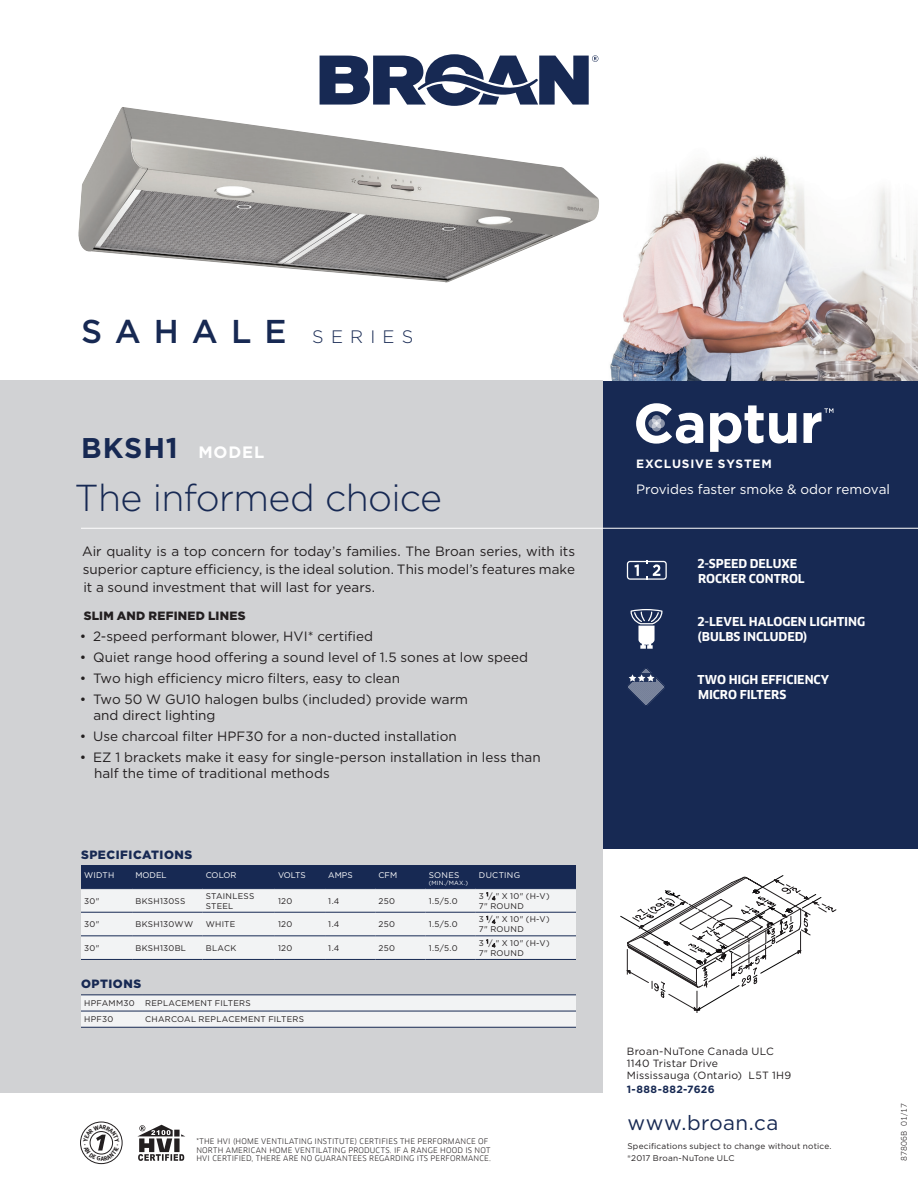
<style>
.page{position:relative;width:918px;height:1188px;background:#fff}
.page>*{position:absolute;margin:0;border:0;box-sizing:border-box;transform-origin:0 0}
.t1{font:300 37.5px "Gotham";letter-spacing:-.02em;color:#172953}
.t2{font:500 33px "Gotham";letter-spacing:.395em;color:#172953}
.t3{font:700 28.5px "Gotham";letter-spacing:.03em;color:#172953}
.t4{font:20.55px "Gotham";letter-spacing:.02em;color:#172953}
.t5{font:13.5px/18px "Gotham";color:#231f20}
.t6{font:13.5px "Gotham";color:#fff}
.t7{font:700 12px/15px "Clan";letter-spacing:-.005em;color:#fff}
.t8{font:900 12px "Gotham";letter-spacing:.045em;color:#172953}
.t9{font:900 12px "Gotham";letter-spacing:.02em;color:#231f20}
.t10{font:700 12px "Gotham";letter-spacing:.065em;color:#fff}
.t11{font:10.5px/12px "Gotham";letter-spacing:.02em;color:#231f20}
.t12{font:700 10.5px "Gotham";letter-spacing:.03em;color:#172953}
.t13{font:8.25px/9.9px "Gotham";letter-spacing:.03em;color:#231f20}
.t14{font:8.25px "Gotham";color:#fff}
.t15{font:8.25px "Gotham";letter-spacing:.035em;color:#fff}
.t16{font:7.5px/8.2px "Clan";letter-spacing:.025em;color:#231f20}
.t17{font:6px "Gotham";letter-spacing:.035em;color:#fff}
.s1{font-weight:300;font-size:18px}
.s2{font-size:16.5px;color:#fff}
</style>
<div class="page">
<svg style="left:320px;top:54px;width:278px;height:52px"></svg>
<div style="left:0;top:380px;width:603px;height:713px;background:#d1d2d4"></div>
<div style="left:603px;top:380px;width:315px;height:469px;background:#172953"></div>
<hr style="left:81px;top:528px;width:837px;height:1px;background:#fff">
<svg style="left:636px;top:403px;width:67px;height:41px"></svg>
<svg style="left:710px;top:405px;width:86px;height:47px"></svg>
<svg style="left:804px;top:408px;width:29px;height:35px"></svg>
<img style="left:610px;top:156px;width:308px;height:224px">
<img style="left:78px;top:107px;width:521px;height:176px">
<svg style="left:620px;top:875px;width:216px;height:138px"></svg>
<svg style="left:628px;top:669px;width:36px;height:36px"></svg>
<svg style="left:631px;top:609px;width:31px;height:40px"></svg>
<svg style="left:627px;top:561px;width:40px;height:19px"></svg>
<hr style="left:81px;top:959px;width:51px;height:1px;background:#172953">
<hr style="left:132px;top:959px;width:71px;height:1px;background:#172953">
<hr style="left:202px;top:959px;width:73px;height:1px;background:#172953">
<hr style="left:275px;top:959px;width:50px;height:1px;background:#172953">
<hr style="left:325px;top:959px;width:50px;height:1px;background:#172953">
<hr style="left:375px;top:959px;width:51px;height:1px;background:#172953">
<hr style="left:426px;top:959px;width:50px;height:1px;background:#172953">
<hr style="left:476px;top:959px;width:100px;height:1px;background:#172953">
<svg style="left:81px;top:865px;width:495px;height:94px;background:#b4bac7"></svg>
<svg style="left:81px;top:995px;width:495px;height:32px;background:#eaecee"></svg>
<hr style="left:81px;top:994px;width:61px;height:1px;background:#172953">
<hr style="left:142px;top:994px;width:434px;height:1px;background:#172953">
<hr style="left:81px;top:1011px;width:61px;height:1px;background:#172953">
<hr style="left:142px;top:1011px;width:434px;height:1px;background:#172953">
<hr style="left:81px;top:1027px;width:61px;height:1px;background:#172953">
<hr style="left:142px;top:1027px;width:434px;height:1px;background:#172953">
<svg style="left:137px;top:1125px;width:48px;height:36px"></svg>
<div style="left:80px;top:1122px;width:43px;height:42px;border:1px solid #231f20;border-radius:50%"></div>
<svg style="left:83px;top:1125px;width:36px;height:36px"></svg>
<h2 class="t2" style="left:81px;top:311px;width:334px">SAHALE <span class="s1">SERIES</span></h2>
<h3 class="t3" style="left:81px;top:429px;width:185px">BKSH1 <span class="s2">MODEL</span></h3>
<h1 class="t1" style="left:75px;top:474px;width:369px">The informed choice</h1>
<p class="t5" style="left:82px;top:542px;width:494px;text-align:justify">Air quality is a top concern for today’s families. The Broan series, with its superior capture efficiency, is the ideal solution. This model’s features make it a sound investment that will last for years.</p>
<p class="t9" style="left:84px;top:609px;width:163px">SLIM AND REFINED LINES</p>
<p class="t5" style="left:80px;top:627px;width:295px">• 2-speed performant blower, HVI* certified</p>
<p class="t5" style="left:80px;top:648px;width:450px">• Quiet range hood offering a sound level of 1.5 sones at low speed</p>
<p class="t5" style="left:80px;top:669px;width:322px">• Two high efficiency micro filters, easy to clean</p>
<p class="t5" style="left:93px;top:690px;width:376px;line-height:16.5px;text-indent:-14px">• Two 50 W GU10 halogen bulbs (included) provide warm and direct lighting</p>
<p class="t5" style="left:80px;top:727px;width:379px">• Use charcoal filter HPF30 for a non-ducted installation</p>
<p class="t5" style="left:94px;top:749px;width:448px;line-height:16.5px;text-indent:-14px">• EZ 1 brackets make it easy for single-person installation in less than half the time of traditional methods</p>
<p class="t8" style="left:81px;top:847px;width:113px">SPECIFICATIONS</p>
<p class="t14" style="left:84px;top:870px;width:32px">WIDTH</p>
<p class="t14" style="left:135px;top:870px;width:33px">MODEL</p>
<p class="t14" style="left:206px;top:870px;width:32px">COLOR</p>
<p class="t14" style="left:278px;top:870px;width:29px">VOLTS</p>
<p class="t14" style="left:328px;top:870px;width:26px">AMPS</p>
<p class="t14" style="left:379px;top:870px;width:20px">CFM</p>
<p class="t14" style="left:429px;top:870px;width:32px">SONES</p>
<p class="t17" style="left:429px;top:879px;width:41px">(MIN./MAX.)</p>
<p class="t15" style="left:479px;top:870px;width:43px">DUCTING</p>
<p class="t13" style="left:84px;top:896px;width:17px">30"</p>
<p class="t13" style="left:135px;top:896px;width:52px">BKSH130SS</p>
<p class="t13" style="left:206px;top:891px;width:50px">STAINLESS<br>STEEL</p>
<p class="t13" style="left:278px;top:896px;width:16px">120</p>
<p class="t13" style="left:328px;top:896px;width:13px">1.4</p>
<p class="t13" style="left:379px;top:896px;width:18px">250</p>
<p class="t13" style="left:429px;top:896px;width:30px">1.5/5.0</p>
<p class="t13" style="left:479px;top:891px;width:72px">3 <sup>1</sup>/<sub>4</sub>" X 10" (H-V)<br>7" ROUND</p>
<p class="t13" style="left:84px;top:919px;width:17px">30"</p>
<p class="t13" style="left:135px;top:919px;width:59px">BKSH130WW</p>
<p class="t13" style="left:206px;top:919px;width:31px">WHITE</p>
<p class="t13" style="left:278px;top:919px;width:16px">120</p>
<p class="t13" style="left:328px;top:919px;width:13px">1.4</p>
<p class="t13" style="left:379px;top:919px;width:18px">250</p>
<p class="t13" style="left:429px;top:919px;width:30px">1.5/5.0</p>
<p class="t13" style="left:479px;top:914px;width:72px">3 <sup>1</sup>/<sub>4</sub>" X 10" (H-V)<br>7" ROUND</p>
<p class="t13" style="left:84px;top:943px;width:17px">30"</p>
<p class="t13" style="left:135px;top:943px;width:52px">BKSH130BL</p>
<p class="t13" style="left:206px;top:943px;width:32px">BLACK</p>
<p class="t13" style="left:278px;top:943px;width:16px">120</p>
<p class="t13" style="left:328px;top:943px;width:13px">1.4</p>
<p class="t13" style="left:379px;top:943px;width:18px">250</p>
<p class="t13" style="left:429px;top:943px;width:30px">1.5/5.0</p>
<p class="t13" style="left:479px;top:938px;width:72px">3 <sup>1</sup>/<sub>4</sub>" X 10" (H-V)<br>7" ROUND</p>
<p class="t8" style="left:81px;top:977px;width:62px">OPTIONS</p>
<p class="t13" style="left:84px;top:998px;width:52px">HPFAMM30</p>
<p class="t13" style="left:145px;top:998px;width:107px">REPLACEMENT FILTERS</p>
<p class="t13" style="left:84px;top:1014px;width:31px">HPF30</p>
<p class="t13" style="left:145px;top:1014px;width:160px">CHARCOAL REPLACEMENT FILTERS</p>
<p class="t16" style="left:196px;top:1138px;width:296px">*THE HVI (HOME VENTILATING INSTITUTE) CERTIFIES THE PERFORMANCE OF<br>NORTH AMERICAN HOME VENTILATING PRODUCTS. IF A RANGE HOOD IS NOT<br>HVI CERTIFIED, THERE ARE NO GUARANTEES REGARDING ITS PERFORMANCE.</p>
<p class="t10" style="left:636px;top:455px;width:137px">EXCLUSIVE SYSTEM</p>
<p class="t6" style="left:636px;top:480px;width:255px">Provides faster smoke &amp; odor removal</p>
<p class="t7" style="left:697px;top:556px;width:109px">2-SPEED DELUXE<br>ROCKER CONTROL</p>
<p class="t7" style="left:697px;top:614px;width:169px">2-LEVEL HALOGEN LIGHTING (BULBS INCLUDED)</p>
<p class="t7" style="left:698px;top:672px;width:133px">TWO HIGH EFFICIENCY<br>MICRO FILTERS</p>
<p class="t11" style="left:627px;top:1045px;width:166px">Broan-NuTone Canada ULC<br>1140 Tristar Drive<br>Mississauga (Ontario) L5T 1H9</p>
<p class="t12" style="left:627px;top:1082px;width:89px">1-888-882-7626</p>
<h3 class="t4" style="left:627px;top:1109px;width:153px">www.broan.ca</h3>
<p class="t16" style="left:900px;top:1161px;width:59px;rotate:-90deg">87806B 01/17</p>
<p class="t13" style="left:627px;top:1140px;width:206px;line-height:12px">Specifications subject to change without notice. ®2017 Broan-NuTone ULC</p>
</div>
